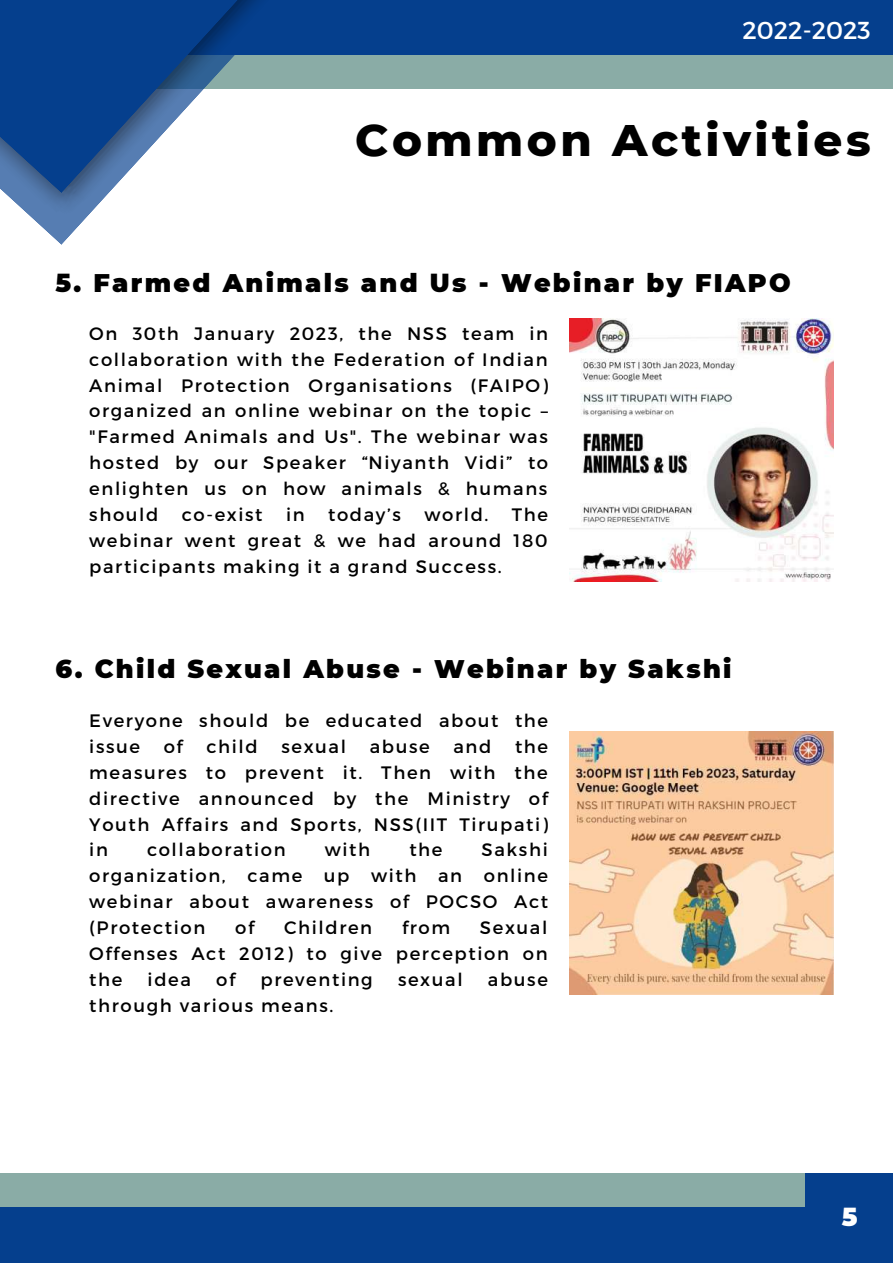
<style>
.page{position:relative;width:893px;height:1264px;background:#fff}
.page>*{position:absolute;margin:0;border:0;box-sizing:border-box;transform-origin:0 0}
.t1{font:800 45.15px "Montserrat";letter-spacing:.08em;color:#000}
.t2{font:900 25.5px "Montserrat";letter-spacing:.09em;color:#000}
.t3{font:900 25.5px "Montserrat";color:#fff}
.t4{font:24.45px "Montserrat";color:#fff}
.t5{font:18px/25.8px "Montserrat";letter-spacing:.09em;color:#000;text-align:justify}
</style>
<div class="page">
<div style="left:44px;top:52px;width:848px;height:37px;background:#8aaca6"></div>
<div style="left:0;top:1173px;width:892px;height:37px;background:#8aaca6"></div>
<div style="left:56px;top:0;width:836px;height:55px;background:#053f8d"></div>
<div style="left:0;top:1207px;width:892px;height:55px;background:#053f8d"></div>
<svg style="left:44px;top:229px;width:32px;height:16px"></svg>
<img style="left:5px;top:193px;width:104px;height:36px">
<svg style="left:0;top:0;width:258px;height:193px;fill:#053f8d"></svg>
<img style="left:570px;top:318px;width:263px;height:263px">
<img style="left:570px;top:731px;width:263px;height:263px">
<div style="left:805px;top:1173px;width:87px;height:89px;background:#053f8d"></div>
<h3 class="t4" style="left:742px;top:14px;width:130px">2022-2023</h3>
<h1 class="t1" style="left:355px;top:112px;width:517px">Common Activities</h1>
<h2 class="t2" style="left:56px;top:268px;width:736px">5. Farmed Animals and Us - Webinar by FIAPO</h2>
<p class="t5" style="left:89px;top:319px;width:460px">On 30th January 2023, the NSS team in collaboration with the Federation of Indian Animal Protection Organisations (FAIPO) organized an online webinar on the topic – "Farmed Animals and Us". The webinar was hosted by our Speaker “Niyanth Vidi” to enlighten us on how animals &amp; humans should</p>
<p class="t5" style="left:182px;top:500px;width:82px">co-exist</p>
<p class="t5" style="left:286px;top:500px;width:20px">in</p>
<p class="t5" style="left:328px;top:500px;width:74px">today’s</p>
<p class="t5" style="left:424px;top:500px;width:65px">world.</p>
<p class="t5" style="left:89px;top:500px;width:460px;text-indent:422px">The webinar went great &amp; we had around 180 participants making it a grand Success.</p>
<h2 class="t2" style="left:56px;top:653px;width:677px">6. Child Sexual Abuse - Webinar by Sakshi</h2>
<p class="t5" style="left:89px;top:707px;width:460px">Everyone should be educated about the issue</p>
<p class="t5" style="left:164px;top:732px;width:21px">of</p>
<p class="t5" style="left:206px;top:732px;width:53px">child</p>
<p class="t5" style="left:281px;top:732px;width:66px">sexual</p>
<p class="t5" style="left:370px;top:732px;width:62px">abuse</p>
<p class="t5" style="left:453px;top:732px;width:39px">and</p>
<p class="t5" style="left:89px;top:732px;width:460px;text-indent:426px">the measures to prevent it. Then with the directive announced by the Ministry of Youth Affairs and Sports, NSS(IIT Tirupati) in</p>
<p class="t5" style="left:89px;top:836px;width:460px;text-indent:392px">Sakshi organization, came up with an online webinar about awareness of POCSO Act (Protection</p>
<p class="t5" style="left:147px;top:836px;width:140px">collaboration</p>
<p class="t5" style="left:325px;top:836px;width:47px">with</p>
<p class="t5" style="left:409px;top:836px;width:35px">the</p>
<p class="t5" style="left:235px;top:913px;width:21px">of</p>
<p class="t5" style="left:284px;top:913px;width:90px">Children</p>
<p class="t5" style="left:402px;top:913px;width:50px">from</p>
<p class="t5" style="left:89px;top:913px;width:460px;text-indent:390px">Sexual Offenses Act 2012) to give perception on the</p>
<p class="t5" style="left:148px;top:965px;width:45px">idea</p>
<p class="t5" style="left:216px;top:965px;width:21px">of</p>
<p class="t5" style="left:260px;top:965px;width:114px">preventing</p>
<p class="t5" style="left:398px;top:965px;width:66px">sexual</p>
<p class="t5" style="left:488px;top:965px;width:62px">abuse</p>
<p class="t5" style="left:89px;top:991px;width:246px">through various means.</p>
<h2 class="t3" style="left:841px;top:1201px;width:17px">5</h2>
</div>
